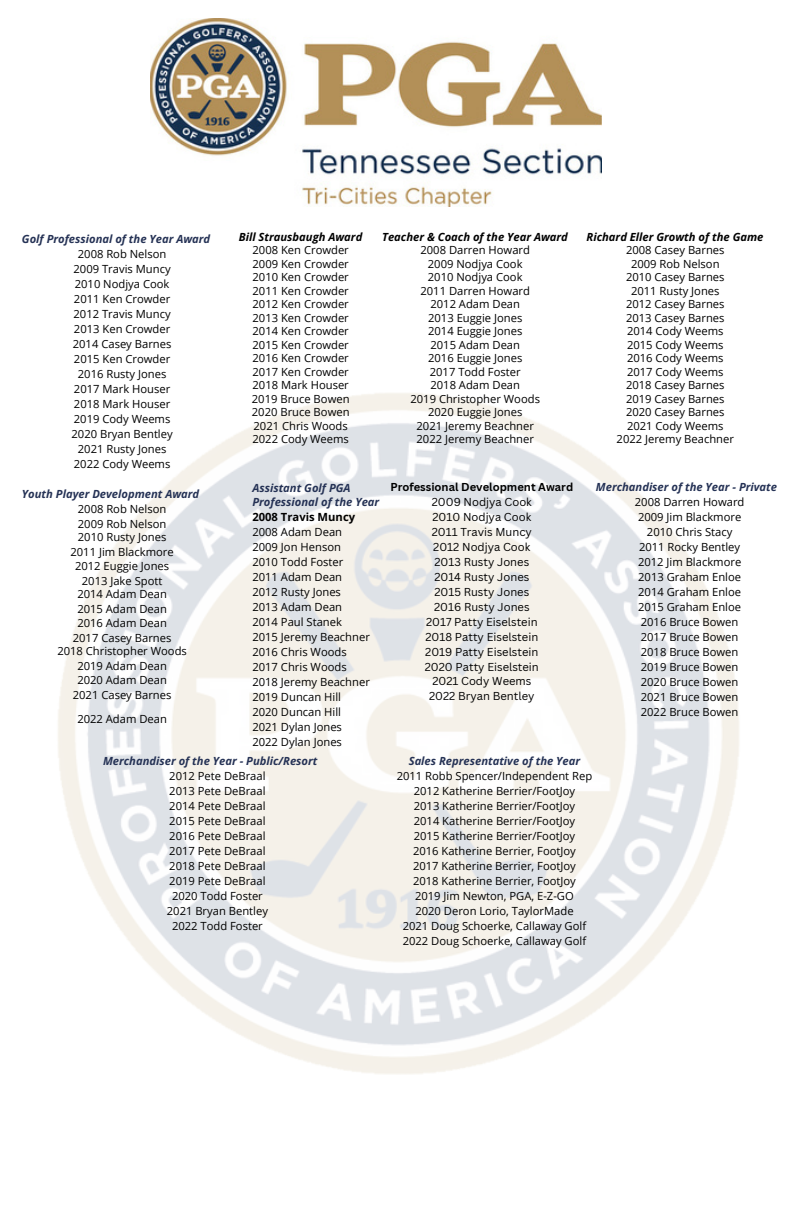
<style>
.page{position:relative;width:792px;height:1224px;background:#fff}
.page>*{position:absolute;margin:0;border:0;box-sizing:border-box;transform-origin:0 0}
.t1{font:11.2px/15px "Open Sans";color:#000;text-align:center}
.t2{font:11.2px/15px "Canva Sans";color:#000;text-align:center}
.t3{font:italic 700 11.2px/15px "Open Sans";color:#253255}
.t4{font:italic 700 11.2px "Open Sans";color:#000}
.t5{font:700 11.2px "Canva Sans";color:#000}
.t6{font:700 11.2px "Open Sans";color:#000}
</style>
<div class="page">
<img style="left:58px;top:393px;width:681px;height:681px">
<img style="left:150px;top:18px;width:452px;height:189px">
<p class="t4" style="left:382px;top:229px;width:187px">Teacher &amp; Coach of the Year Award</p>
<p class="t1" style="left:410px;top:243px;width:131px;line-height:13.6px">2008 Darren Howard<br>2009 Nodjya Cook<br>2010 Nodjya Cook<br>2011 Darren Howard<br>2012 Adam Dean<br>2013 Euggie Jones<br>2014 Euggie Jones<br>2015 Adam Dean<br>2016 Euggie Jones<br>2017 Todd Foster<br>2018 Adam Dean<br>2019 Christopher Woods<br>2020 Euggie Jones<br>2021 Jeremy Beachner<br>2022 Jeremy Beachner</p>
<p class="t4" style="left:587px;top:229px;width:178px">Richard Eller Growth of the Game</p>
<p class="t1" style="left:617px;top:243px;width:119px;line-height:13.6px">2008 Casey Barnes<br>2009 Rob Nelson<br>2010 Casey Barnes<br>2011 Rusty Jones<br>2012 Casey Barnes<br>2013 Casey Barnes<br>2014 Cody Weems<br>2015 Cody Weems<br>2016 Cody Weems<br>2017 Cody Weems<br>2018 Casey Barnes<br>2019 Casey Barnes<br>2020 Casey Barnes<br>2021 Cody Weems<br>2022 Jeremy Beachner</p>
<p class="t3" style="left:596px;top:479px;width:183px">Merchandiser of the Year - Private</p>
<p class="t1" style="left:635px;top:494px;width:111px">2008 Darren Howard<br>2009 Jim Blackmore<br>2010 Chris Stacy<br>2011 Rocky Bentley<br>2012 Jim Blackmore<br>2013 Graham Enloe<br>2014 Graham Enloe<br>2015 Graham Enloe<br>2016 Bruce Bowen<br>2017 Bruce Bowen<br>2018 Bruce Bowen<br>2019 Bruce Bowen<br>2020 Bruce Bowen<br>2021 Bruce Bowen<br>2022 Bruce Bowen</p>
<p class="t4" style="left:239px;top:229px;width:125px">Bill Strausbaugh Award</p>
<p class="t1" style="left:252px;top:243px;width:99px;line-height:13.6px;text-align:left">2008 Ken Crowder<br>2009 Ken Crowder<br>2010 Ken Crowder<br>2011 Ken Crowder<br>2012 Ken Crowder<br>2013 Ken Crowder<br>2014 Ken Crowder<br>2015 Ken Crowder<br>2016 Ken Crowder<br>2017 Ken Crowder<br>2018 Mark Houser<br>2019 Bruce Bowen<br>2020 Bruce Bowen<br>2021 Chris Woods<br>2022 Cody Weems</p>
<p class="t3" style="left:22px;top:231px;width:190px">Golf Professional of the Year Award</p>
<p class="t1" style="left:72px;top:246px;width:103px">2008 Rob Nelson<br>2009 Travis Muncy<br>2010 Nodjya Cook<br>2011 Ken Crowder<br>2012 Travis Muncy<br>2013 Ken Crowder<br>2014 Casey Barnes<br>2015 Ken Crowder<br>2016 Rusty Jones<br>2017 Mark Houser<br>2018 Mark Houser<br>2019 Cody Weems<br>2020 Bryan Bentley<br>2021 Rusty Jones<br>2022 Cody Weems</p>
<p class="t3" style="left:22px;top:486px;width:179px">Youth Player Development Award</p>
<p class="t1" style="left:78px;top:501px;width:90px;text-align:left">2008 Rob Nelson<br>2009 Rob Nelson</p>
<p class="t1" style="left:70px;top:529px;width:105px">2010 Rusty Jones<br>2011 Jim Blackmore</p>
<p class="t1" style="left:75px;top:558px;width:96px">2012 Euggie Jones<br>2013 Jake Spott</p>
<p class="t1" style="left:77px;top:586px;width:91px;text-align:left">2014 Adam Dean<br>2015 Adam Dean</p>
<p class="t1" style="left:73px;top:615px;width:100px">2016 Adam Dean<br>2017 Casey Barnes</p>
<p class="t1" style="left:57px;top:643px;width:131px">2018 Christopher Woods<br>2019 Adam Dean</p>
<p class="t1" style="left:73px;top:672px;width:100px">2020 Adam Dean<br>2021 Casey Barnes</p>
<p class="t1" style="left:77px;top:711px;width:91px">2022 Adam Dean</p>
<p class="t3" style="left:103px;top:753px;width:216px">Merchandiser of the Year - Public/Resort</p>
<p class="t1" style="left:167px;top:768px;width:103px">2012 Pete DeBraal<br>2013 Pete DeBraal<br>2014 Pete DeBraal<br>2015 Pete DeBraal<br>2016 Pete DeBraal<br>2017 Pete DeBraal<br>2018 Pete DeBraal<br>2019 Pete DeBraal<br>2020 Todd Foster<br>2021 Bryan Bentley<br>2022 Todd Foster</p>
<p class="t5" style="left:390px;top:479px;width:184px">Professional Development Award</p>
<p class="t2" style="left:425px;top:494px;width:116px">2009 Nodjya Cook<br>2010 Nodjya Cook<br>2011 Travis Muncy<br>2012 Nodjya Cook<br>2013 Rusty Jones<br>2014 Rusty Jones<br>2015 Rusty Jones<br>2016 Rusty Jones<br>2017 Patty Eiselstein<br>2018 Patty Eiselstein<br>2019 Patty Eiselstein<br>2020 Patty Eiselstein<br>2021 Cody Weems<br>2022 Bryan Bentley</p>
<p class="t3" style="left:252px;top:480px;width:128px">Assistant Golf PGA<br>Professional of the Year</p>
<p class="t6" style="left:252px;top:509px;width:104px">2008 Travis Muncy</p>
<p class="t1" style="left:252px;top:525px;width:119px;text-align:left">2008 Adam Dean<br>2009 Jon Henson<br>2010 Todd Foster<br>2011 Adam Dean<br>2012 Rusty Jones<br>2013 Adam Dean<br>2014 Paul Stanek<br>2015 Jeremy Beachner<br>2016 Chris Woods<br>2017 Chris Woods<br>2018 Jeremy Beachner<br>2019 Duncan Hill<br>2020 Duncan Hill<br>2021 Dylan Jones<br>2022 Dylan Jones</p>
<p class="t3" style="left:409px;top:753px;width:173px">Sales Representative of the Year</p>
<p class="t1" style="left:397px;top:768px;width:197px">2011 Robb Spencer/Independent Rep<br>2012 Katherine Berrier/FootJoy<br>2013 Katherine Berrier/FootJoy<br>2014 Katherine Berrier/FootJoy<br>2015 Katherine Berrier/FootJoy<br>2016 Katherine Berrier, FootJoy<br>2017 Katherine Berrier, FootJoy<br>2018 Katherine Berrier, FootJoy<br>2019 Jim Newton, PGA, E-Z-GO<br>2020 Deron Lorio, TaylorMade<br>2021 Doug Schoerke, Callaway Golf<br>2022 Doug Schoerke, Callaway Golf</p>
</div>
